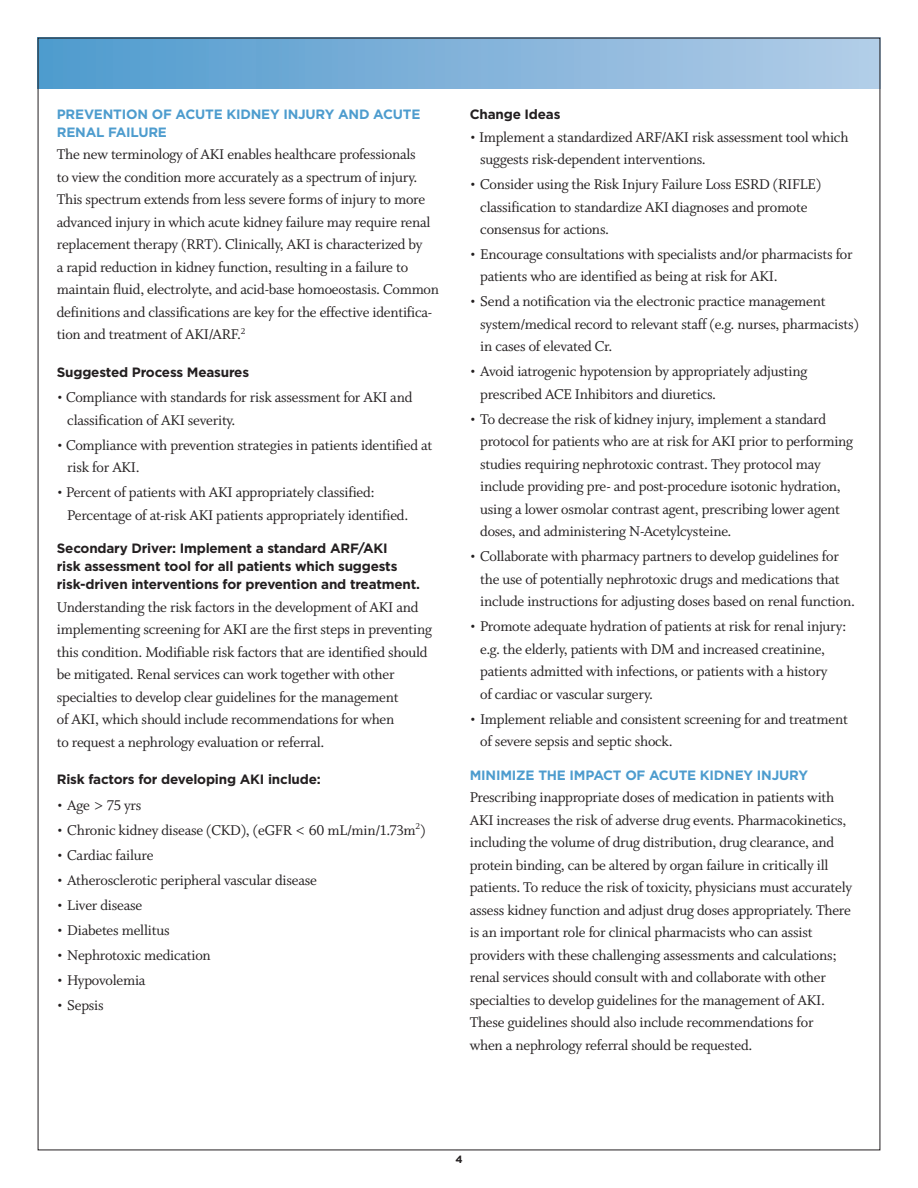
<style>
.page{position:relative;width:918px;height:1188px;background:#fff}
.page>*{position:absolute;margin:0;border:0;box-sizing:border-box;transform-origin:0 0}
.t1{font:15.75px/22.5px "Whitman Roman LF";letter-spacing:-.015em;color:#231f20}
.t2{font:700 13.5px/18px "Gotham";letter-spacing:-.015em;color:#231f20}
.t3{font:700 13.5px/18px "Gotham";letter-spacing:-.015em;color:#4d9cce}
.t4{font:700 10.5px "Gotham";color:#231f20}
</style>
<div class="page">
<div style="left:38px;top:38px;width:842px;height:50px;background:linear-gradient(to right,#4e9acd,#b4cce7)"></div>
<p class="t3" style="left:57px;top:106px;width:365px">PREVENTION OF ACUTE KIDNEY INJURY AND ACUTE<br>RENAL FAILURE</p>
<p class="t1" style="left:57px;top:143px;width:384px">The new terminology of AKI enables healthcare professionals<br>to view the condition more accurately as a spectrum of injury.<br>This spectrum extends from less severe forms of injury to more advanced injury in which acute kidney failure may require renal replacement therapy (RRT). Clinically, AKI is characterized by<br>a rapid reduction in kidney function, resulting in a failure to maintain fluid, electrolyte, and acid-base homoeostasis. Common definitions and classifications are key for the effective identifica&shy;tion and treatment of AKI/ARF.<sup>2</sup></p>
<p class="t2" style="left:57px;top:364px;width:194px">Suggested Process Measures</p>
<p class="t1" style="left:67px;top:386px;width:347px;text-indent:-10px">• Compliance with standards for risk assessment for AKI and classification of AKI severity.</p>
<p class="t1" style="left:67px;top:433px;width:366px;text-indent:-10px">• Compliance with prevention strategies in patients identified at risk for AKI.</p>
<p class="t1" style="left:67px;top:481px;width:343px;text-indent:-10px">• Percent of patients with AKI appropriately classified:<br>Percentage of at-risk AKI patients appropriately identified.</p>
<p class="t2" style="left:57px;top:540px;width:365px">Secondary Driver: Implement a standard ARF/AKI<br>risk assessment tool for all patients which suggests risk-driven interventions for prevention and treatment.</p>
<p class="t1" style="left:57px;top:595px;width:377px">Understanding the risk factors in the development of AKI and implementing screening for AKI are the first steps in preventing this condition. Modifiable risk factors that are identified should be mitigated. Renal services can work together with other specialties to develop clear guidelines for the management<br>of AKI, which should include recommendations for when<br>to request a nephrology evaluation or referral.</p>
<p class="t2" style="left:57px;top:772px;width:265px">Risk factors for developing AKI include:</p>
<p class="t1" style="left:57px;top:793px;width:86px">• Age &gt; 75 yrs</p>
<p class="t1" style="left:57px;top:818px;width:370px">• Chronic kidney disease (CKD), (eGFR &lt; 60 mL/min/1.73m<sup>2</sup>)</p>
<p class="t1" style="left:57px;top:843px;width:98px">• Cardiac failure</p>
<p class="t1" style="left:57px;top:868px;width:262px">• Atherosclerotic peripheral vascular disease</p>
<p class="t1" style="left:57px;top:893px;width:87px">• Liver disease</p>
<p class="t1" style="left:57px;top:918px;width:114px">• Diabetes mellitus</p>
<p class="t1" style="left:57px;top:943px;width:155px">• Nephrotoxic medication</p>
<p class="t1" style="left:57px;top:968px;width:90px">• Hypovolemia</p>
<p class="t1" style="left:57px;top:993px;width:48px">• Sepsis</p>
<p class="t2" style="left:470px;top:106px;width:92px">Change Ideas</p>
<p class="t1" style="left:480px;top:125px;width:370px;text-indent:-10px">• Implement a standardized ARF/AKI risk assessment tool which suggests risk-dependent interventions.</p>
<p class="t1" style="left:480px;top:172px;width:343px;text-indent:-10px">• Consider using the Risk Injury Failure Loss ESRD (RIFLE) classification to standardize AKI diagnoses and promote consensus for actions.</p>
<p class="t1" style="left:480px;top:242px;width:374px;text-indent:-10px">• Encourage consultations with specialists and/or pharmacists for patients who are identified as being at risk for AKI.</p>
<p class="t1" style="left:480px;top:290px;width:380px;text-indent:-10px">• Send a notification via the electronic practice management system/medical record to relevant staff (e.g. nurses, pharmacists) in cases of elevated Cr.</p>
<p class="t1" style="left:480px;top:360px;width:328px;text-indent:-10px">• Avoid iatrogenic hypotension by appropriately adjusting prescribed ACE Inhibitors and diuretics.</p>
<p class="t1" style="left:480px;top:407px;width:374px;text-indent:-10px">• To decrease the risk of kidney injury, implement a standard protocol for patients who are at risk for AKI prior to performing studies requiring nephrotoxic contrast. They protocol may include providing pre- and post-procedure isotonic hydration, using a lower osmolar contrast agent, prescribing lower agent doses, and administering N-Acetylcysteine.</p>
<p class="t1" style="left:480px;top:545px;width:376px;text-indent:-10px">• Collaborate with pharmacy partners to develop guidelines for the use of potentially nephrotoxic drugs and medications that include instructions for adjusting doses based on renal function.</p>
<p class="t1" style="left:480px;top:615px;width:368px;text-indent:-10px">• Promote adequate hydration of patients at risk for renal injury: e.g. the elderly, patients with DM and increased creatinine, patients admitted with infections, or patients with a history<br>of cardiac or vascular surgery.</p>
<p class="t1" style="left:480px;top:707px;width:369px;text-indent:-10px">• Implement reliable and consistent screening for and treatment of severe sepsis and septic shock.</p>
<p class="t3" style="left:470px;top:767px;width:340px">MINIMIZE THE IMPACT OF ACUTE KIDNEY INJURY</p>
<p class="t1" style="left:470px;top:785px;width:384px">Prescribing inappropriate doses of medication in patients with AKI increases the risk of adverse drug events. Pharmacokinetics, including the volume of drug distribution, drug clearance, and protein binding, can be altered by organ failure in critically ill patients. To reduce the risk of toxicity, physicians must accurately assess kidney function and adjust drug doses appropriately. There is an important role for clinical pharmacists who can assist providers with these challenging assessments and calculations; renal services should consult with and collaborate with other specialties to develop guidelines for the management of AKI.<br>These guidelines should also include recommendations for<br>when a nephrology referral should be requested.</p>
<p class="t4" style="left:455px;top:1156px;width:9px">4</p>
</div>
